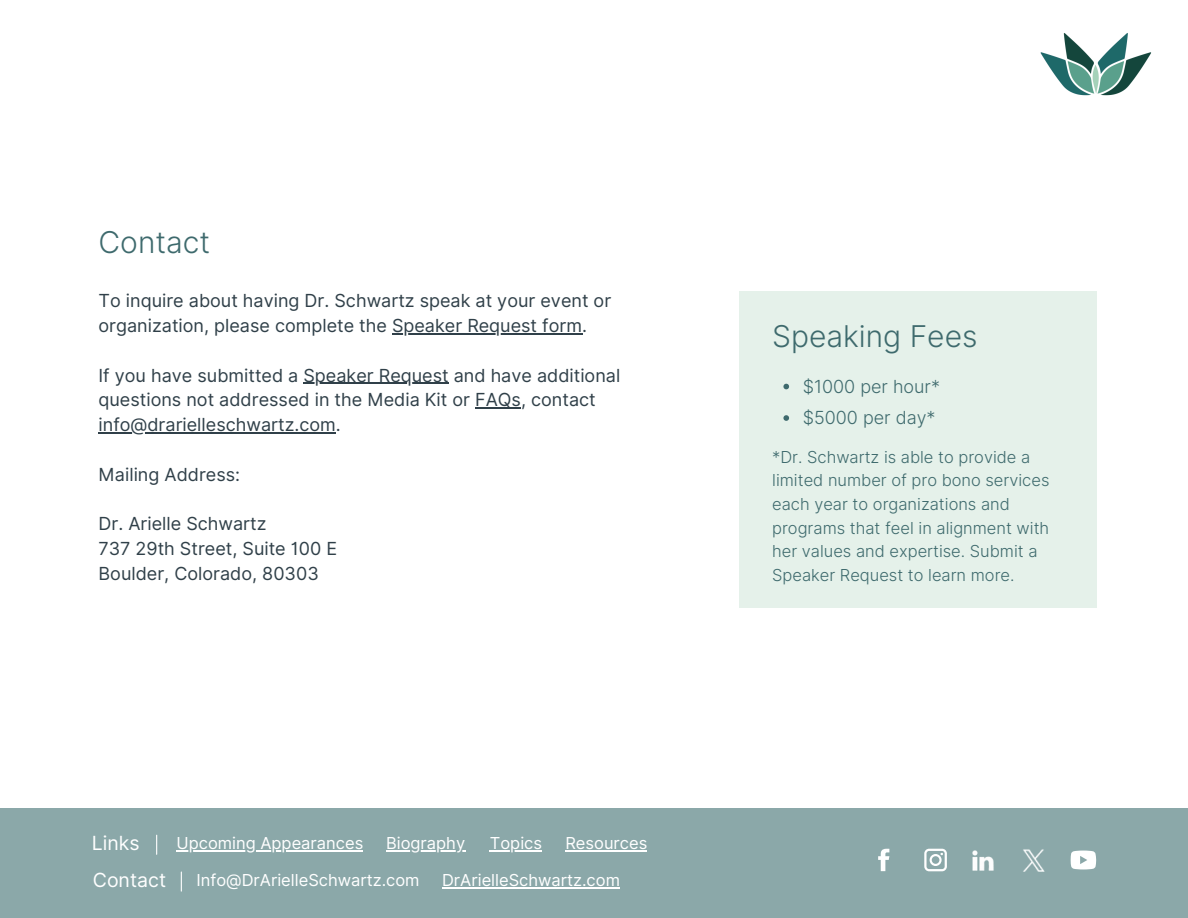
<style>
.page{position:relative;width:1188px;height:918px;background:#fff}
.page>*{position:absolute;margin:0;border:0;box-sizing:border-box;transform-origin:0 0}
.t1{font:300 30px "Inter";color:#3e6a6d}
.t2{font:19.5px "Inter";color:#fff}
.t3{font:18px/24.8px "Inter";color:#304049}
.t4{font:300 18px "Inter";color:#3e6a6d}
.t5{font:300 16.5px/23.7px "Inter";color:#3e6a6d}
.t6{font:16.5px "Inter";color:#fff}
</style>
<div class="page">
<hr style="left:392px;top:333px;width:190px;height:1px;background:#304049">
<hr style="left:304px;top:383px;width:145px;height:1px;background:#304049">
<hr style="left:475px;top:407px;width:46px;height:2px;background:#304049">
<hr style="left:99px;top:432px;width:237px;height:1px;background:#304049">
<img style="left:1040px;top:33px;width:112px;height:63px">
<div style="left:0;top:808px;width:1188px;height:110px;background:#8ba8a9"></div>
<hr style="left:177px;top:850px;width:186px;height:1px;background:#fff">
<hr style="left:386px;top:850px;width:79px;height:1px;background:#fff">
<hr style="left:490px;top:850px;width:52px;height:1px;background:#fff">
<hr style="left:565px;top:850px;width:82px;height:1px;background:#fff">
<hr style="left:442px;top:887px;width:178px;height:1px;background:#fff">
<svg style="left:924px;top:849px;width:23px;height:22px"></svg>
<svg style="left:878px;top:849px;width:11px;height:22px"></svg>
<svg style="left:1071px;top:851px;width:25px;height:18px"></svg>
<svg style="left:156px;top:835px;width:1px;height:19px"></svg>
<svg style="left:181px;top:872px;width:1px;height:19px"></svg>
<div style="left:739px;top:291px;width:357px;height:317px;background:#e5f1ea"></div>
<svg style="left:783px;top:384px;width:6px;height:5px"></svg>
<svg style="left:783px;top:415px;width:6px;height:6px"></svg>
<h2 class="t1" style="left:99px;top:224px;width:113px">Contact</h2>
<p class="t3" style="left:99px;top:288px;width:514px">To inquire about having Dr. Schwartz speak at your event or organization, please complete the Speaker Request form.</p>
<h1 class="t3" style="left:99px;top:363px;width:523px">If you have submitted a Speaker Request and have additional</h1>
<h2 class="t3" style="left:99px;top:387px;width:499px">questions not addressed in the Media Kit or FAQs, contact</h2>
<h2 class="t3" style="left:99px;top:412px;width:244px">info@drarielleschwartz.com.</h2>
<h2 class="t3" style="left:99px;top:462px;width:143px">Mailing Address:</h2>
<h2 class="t3" style="left:99px;top:511px;width:240px">Dr. Arielle Schwartz<br>737 29th Street, Suite 100 E<br>Boulder, Colorado, 80303</h2>
<h1 class="t2" style="left:92px;top:832px;width:49px">Links</h1>
<p class="t2" style="left:93px;top:868px;width:75px">Contact</p>
<p class="t6" style="left:177px;top:833px;width:188px">Upcoming Appearances</p>
<p class="t6" style="left:386px;top:833px;width:81px">Biography</p>
<p class="t6" style="left:490px;top:833px;width:54px">Topics</p>
<p class="t6" style="left:565px;top:833px;width:83px">Resources</p>
<p class="t6" style="left:197px;top:870px;width:225px">Info@DrArielleSchwartz.com</p>
<p class="t6" style="left:442px;top:870px;width:179px">DrArielleSchwartz.com</p>
<h2 class="t1" style="left:772px;top:318px;width:207px">Speaking Fees</h2>
<p class="t4" style="left:803px;top:375px;width:139px">$1000 per hour*</p>
<p class="t4" style="left:803px;top:407px;width:134px">$5000 per day*</p>
<p class="t5" style="left:772px;top:445px;width:260px">*Dr. Schwartz is able to provide a</p>
<p class="t5" style="left:772px;top:468px;width:279px">limited number of pro bono services</p>
<p class="t5" style="left:772px;top:492px;width:239px">each year to organizations and</p>
<h2 class="t5" style="left:772px;top:516px;width:279px">programs that feel in alignment with</h2>
<p class="t5" style="left:772px;top:539px;width:267px">her values and expertise. Submit a<br>Speaker Request to learn more.</p>
</div>
